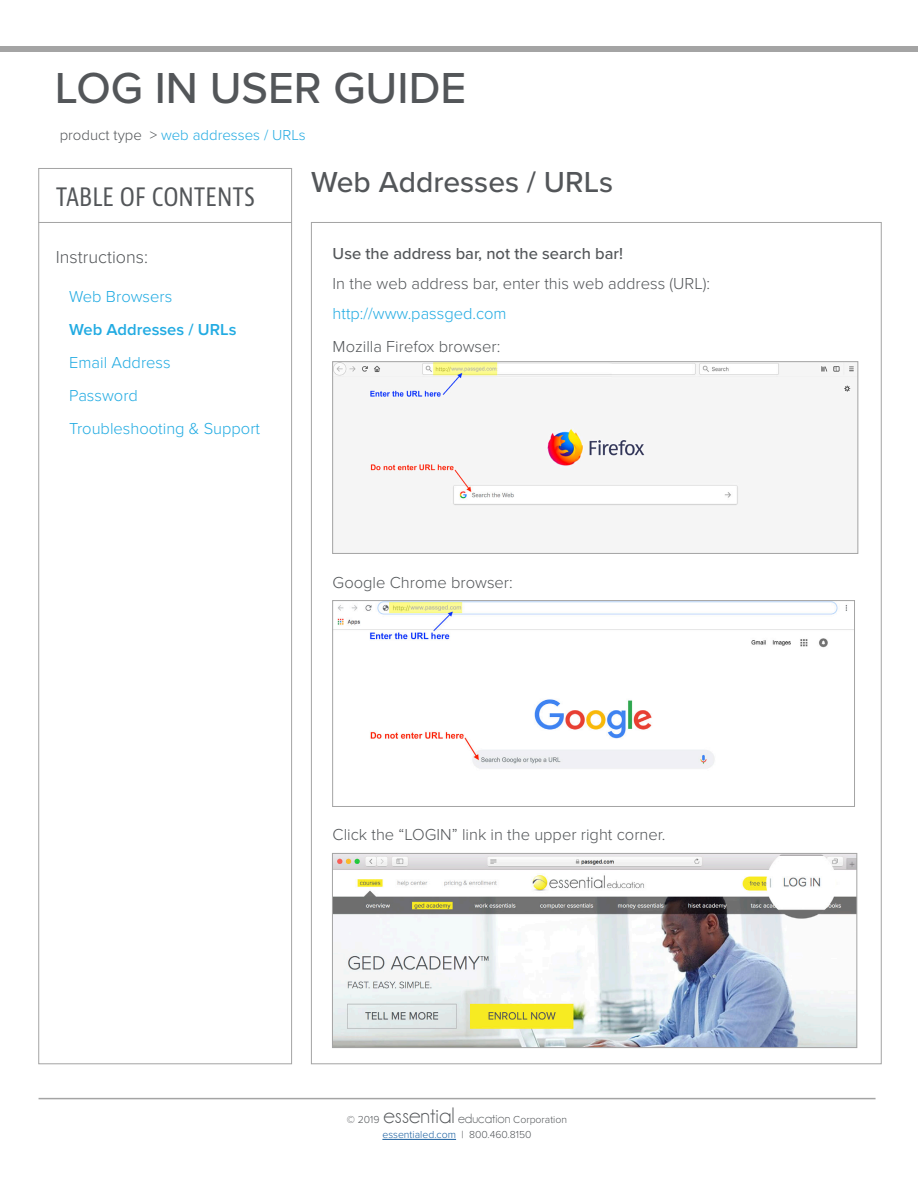
<style>
.page{position:relative;width:918px;height:1188px;background:#fff}
.page>*{position:absolute;margin:0;border:0;box-sizing:border-box;transform-origin:0 0}
.t1{font:500 45px "Proxima Nova";color:#535659}
.t2{font:500 30px "Proxima Nova";color:#535659}
.t3{font:condensed 27px "Bernino Sans";color:#535659}
.t4{font:300 18px "Proxima Nova";color:#535659}
.t5{font:300 16.5px "Proxima Nova";color:#535659}
.t6{font:300 16.5px "Proxima Nova";color:#22abe2}
.t7{font:500 16.5px "Proxima Nova";color:#535659}
.t8{font:600 16.5px "Proxima Nova";color:#22abe2}
.t9{font:300 15px "Proxima Nova";color:#24abe2}
.t10{font:300 10.5px "Proxima Nova";color:#535659}
.t11{font:300 10.5px "Proxima Nova";color:#175d9e}
.s1{color:#535659}
.s2{font-family:"Champagne&Limousines";font-weight:400;font-size:22.5px}
.s3{font-family:"Champagne&Limousines";font-weight:400;font-size:13.5px}
</style>
<div class="page">
<div style="left:0;top:46px;width:918px;height:6px;background:#a4a4a4"></div>
<div style="left:39px;top:168px;width:253px;height:896px;border:1px solid #a4a4a4"></div>
<hr style="left:382px;top:1139px;width:74px;height:1px;background:#175d9e">
<hr style="left:39px;top:1098px;width:837px;height:1px;background:#a4a4a4">
<hr style="left:39px;top:222px;width:253px;height:1px;background:#a4a4a4">
<img style="left:334px;top:363px;width:522px;height:143px">
<div style="left:332px;top:361px;width:526px;height:193px;border:1px solid #a4a4a4"></div>
<img style="left:334px;top:602px;width:519px;height:167px">
<div style="left:332px;top:600px;width:523px;height:207px;border:1px solid #a4a4a4"></div>
<img style="left:334px;top:855px;width:521px;height:191px">
<div style="left:332px;top:853px;width:525px;height:195px;border:1px solid #a4a4a4"></div>
<p class="t1" style="left:55px;top:61px;width:413px">LOG IN USER GUIDE</p>
<p class="t9" style="left:60px;top:127px;width:248px"><span class="s1">product type &gt;</span> web addresses / URLs</p>
<p class="t3" style="left:56px;top:179px;width:201px">TABLE OF CONTENTS</p>
<p class="t4" style="left:56px;top:247px;width:94px">Instructions:</p>
<p class="t6" style="left:69px;top:287px;width:105px">Web Browsers</p>
<p class="t8" style="left:69px;top:320px;width:169px">Web Addresses / URLs</p>
<p class="t6" style="left:69px;top:353px;width:103px">Email Address</p>
<p class="t6" style="left:69px;top:386px;width:70px">Password</p>
<p class="t6" style="left:69px;top:419px;width:192px">Troubleshooting &amp; Support</p>
<p class="t2" style="left:311px;top:164px;width:303px">Web Addresses / URLs</p>
<p class="t7" style="left:333px;top:243px;width:292px">Use the address bar, not the search bar!</p>
<p class="t5" style="left:333px;top:274px;width:379px">In the web address bar, enter this web address (URL):</p>
<p class="t6" style="left:333px;top:304px;width:176px">http://www.passged.com</p>
<p class="t5" style="left:333px;top:337px;width:169px">Mozilla Firefox browser:</p>
<p class="t5" style="left:333px;top:573px;width:182px">Google Chrome browser:</p>
<p class="t5" style="left:333px;top:825px;width:334px">Click the “LOGIN” link in the upper right corner.</p>
<p class="t10" style="left:347px;top:1113px;width:222px">© 2019 <span class="s2">essential</span> <span class="s3">education</span> Corporation</p>
<p class="t11" style="left:382px;top:1128px;width:151px">essentialed.com <span class="s1">| 800.460.8150</span></p>
</div>
